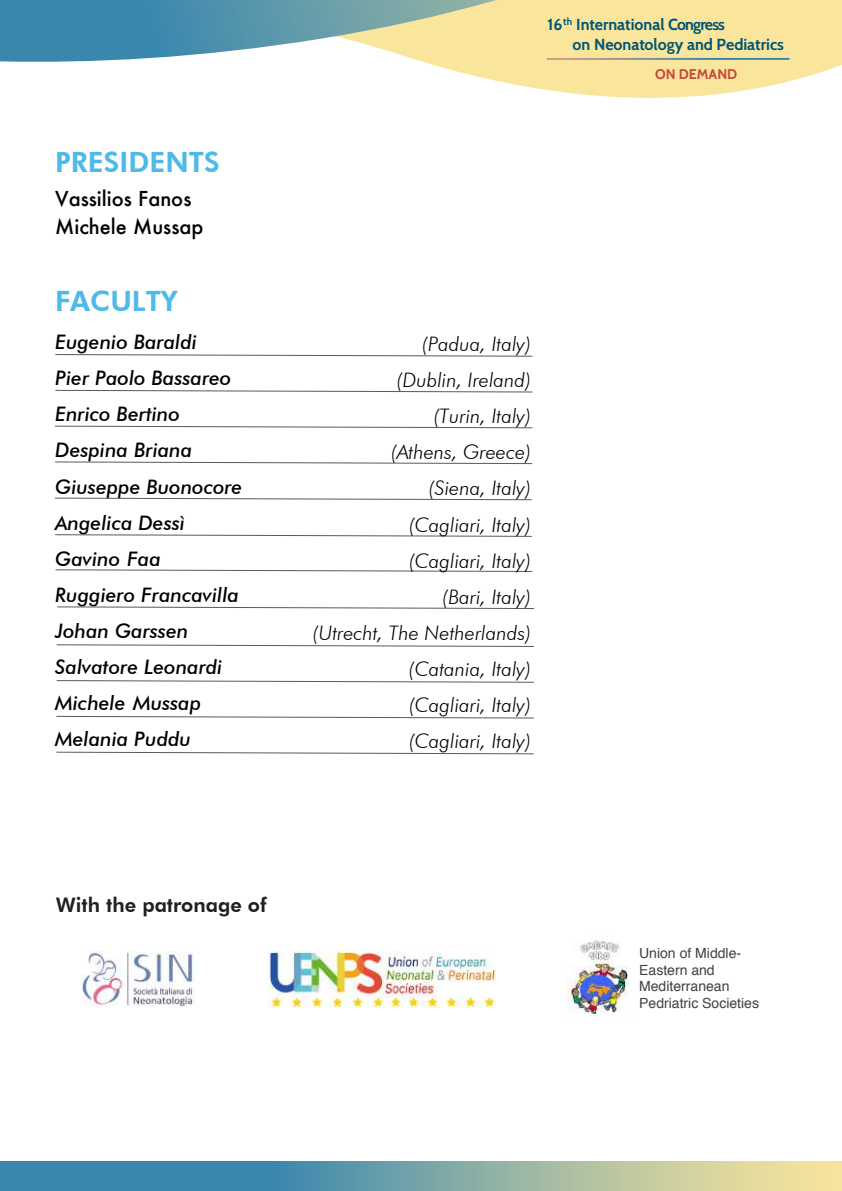
<style>
.page{position:relative;width:842px;height:1191px;background:#fff}
.page>*{position:absolute;margin:0;border:0;box-sizing:border-box;transform-origin:0 0}
.t1{font:800 28px "Futura BT";color:#4fbae7}
.t2{font:italic 300 20px/36px "Futura BT";color:#000;text-align:right}
.t3{font:italic 500 20px/36px "Futura BT";color:#000}
.t4{font:500 20px/28px "Futura";color:#000}
.t5{font:800 20px "Futura BT";color:#231f20}
.t6{font:700 16px/19.2px "Cabin";color:#005573}
.t7{font:14px/16.8px "Helvetica";color:#414042}
.t8{font:700 14px "Cabin";color:#c8463a}
</style>
<div class="page">
<svg style="left:427px;top:0;width:415px;height:98px;background:#f9e8a9"></svg>
<svg style="left:0;top:0;width:496px;height:63px;background:#84afb4"></svg>
<hr style="left:547px;top:58px;width:242px;height:2px;background:#fff">
<svg style="left:0;top:1161px;width:842px;height:30px;background:#81a9a7"></svg>
<img style="left:81px;top:951px;width:113px;height:56px">
<svg style="left:55px;top:354px;width:478px;height:3px"></svg>
<svg style="left:55px;top:390px;width:478px;height:2px"></svg>
<svg style="left:55px;top:426px;width:478px;height:2px"></svg>
<svg style="left:55px;top:461px;width:478px;height:3px"></svg>
<svg style="left:55px;top:497px;width:477px;height:3px"></svg>
<svg style="left:55px;top:534px;width:477px;height:3px"></svg>
<svg style="left:55px;top:569px;width:478px;height:3px"></svg>
<img style="left:269px;top:951px;width:227px;height:56px">
<img style="left:566px;top:940px;width:62px;height:76px">
<svg style="left:57px;top:606px;width:477px;height:3px"></svg>
<svg style="left:56px;top:644px;width:478px;height:3px"></svg>
<svg style="left:56px;top:680px;width:478px;height:2px"></svg>
<svg style="left:56px;top:716px;width:478px;height:2px"></svg>
<svg style="left:56px;top:751px;width:478px;height:3px"></svg>
<h1 class="t1" style="left:55px;top:145px;width:166px">PRESIDENTS</h1>
<p class="t4" style="left:55px;top:184px;width:150px">Vassilios Fanos<br>Michele Mussap</p>
<h1 class="t1" style="left:55px;top:284px;width:124px">FACULTY</h1>
<p class="t3" style="left:55px;top:324px;width:189px">Eugenio Baraldi<br>Pier Paolo Bassareo<br>Enrico Bertino<br>Despina Briana<br>Giuseppe Buonocore<br>Angelica Dessì<br>Gavino Faa<br>Ruggiero Francavilla<br>Johan Garssen<br>Salvatore Leonardi<br>Michele Mussap<br>Melania Puddu</p>
<p class="t6" style="left:573px;top:15px;width:213px;text-indent:-25px">16<sup>th</sup> International Congress<br>on Neonatology and Pediatrics</p>
<p class="t8" style="left:655px;top:66px;width:84px">ON DEMAND</p>
<p class="t2" style="left:313px;top:326px;width:220px">(Padua, Italy)<br>(Dublin, Ireland)<br>(Turin, Italy)<br>(Athens, Greece)<br>(Siena, Italy)<br>(Cagliari, Italy)<br>(Cagliari, Italy)<br>(Bari, Italy)<br>(Utrecht, The Netherlands) (Catania, Italy)<br>(Cagliari, Italy)<br>(Cagliari, Italy)</p>
<p class="t5" style="left:56px;top:893px;width:212px">With the patronage of</p>
<p class="t7" style="left:639px;top:945px;width:121px">Union of Middle-<br>Eastern and<br>Mediterranean<br>Pedriatric Societies</p>
</div>
